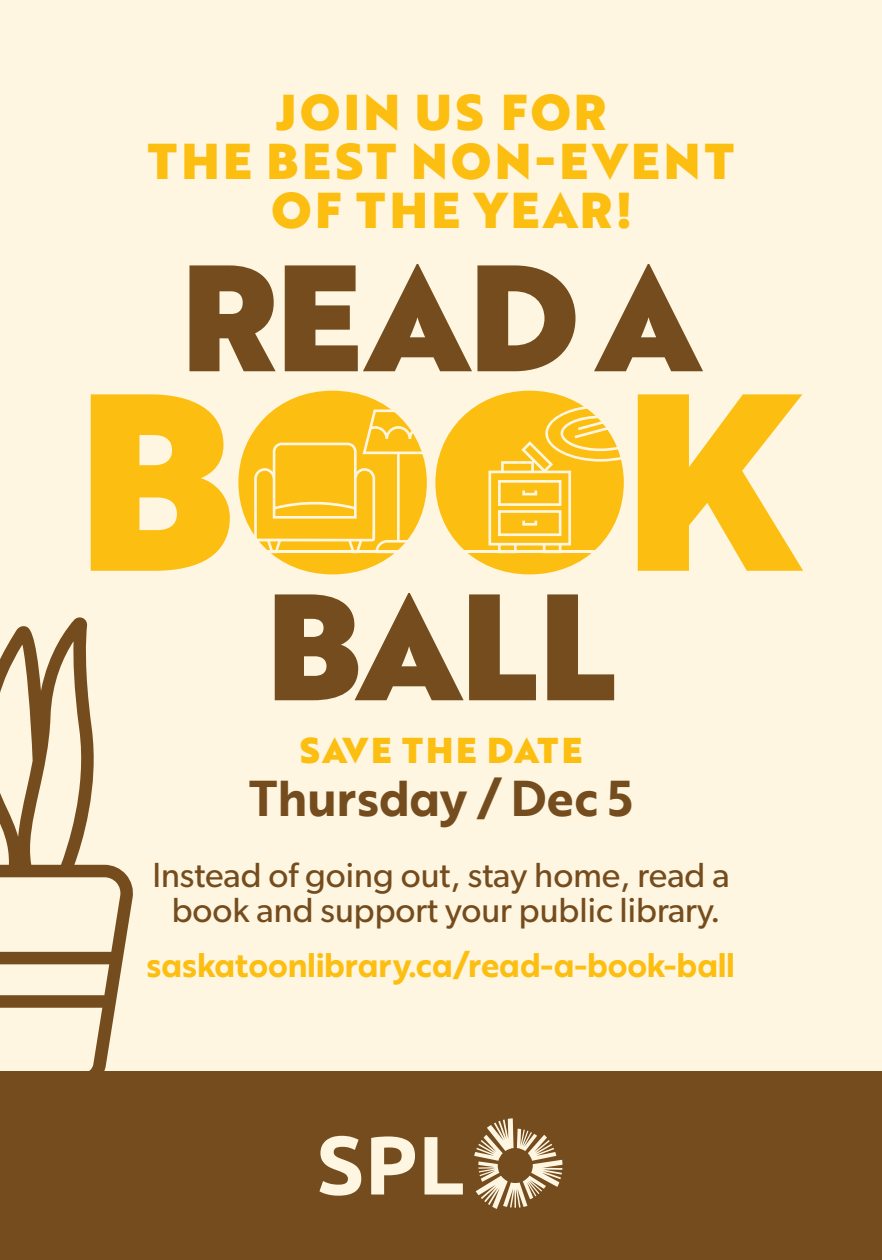
<style>
.page{position:relative;width:882px;height:1260px;background:#fff}
.page>*{position:absolute;margin:0;border:0;box-sizing:border-box;transform-origin:0 0}
.t1{font:245px "Brother 1816 Black";color:#fdbe12}
.t2{font:147px "Brother 1816 Black";letter-spacing:-.015em;color:#754c1e}
.t3{font:49px/49px "Brother 1816 Black";letter-spacing:.07em;color:#fdbe12;text-align:center}
.t4{font:49px "Brother 1816 Bold";color:#754c1e}
.t5{font:35px/35px "Gibson";color:#754c1e;text-align:center}
.t6{font:35px "Brother 1816 Black";letter-spacing:.065em;color:#fdbe12}
.t7{font:33.25px "Brother 1816 Bold";letter-spacing:-.01em;color:#fdbe12}
</style>
<div class="page">
<div style="left:0;top:0;width:882px;height:1071px;background:#fef6e1"></div>
<svg style="left:0;top:617px;width:133px;height:454px"></svg>
<div style="left:0;top:1071px;width:882px;height:189px;background:#754c1e"></div>
<div style="left:447px;top:399px;width:168px;height:168px;background:#fdbe12;border-radius:50%"></div>
<div style="left:249px;top:399px;width:168px;height:168px;background:#fdbe12;border-radius:50%"></div>
<svg style="left:254px;top:409px;width:164px;height:142px"></svg>
<hr style="left:254px;top:551px;width:167px;height:2px;background:#fef6e1">
<svg style="left:319px;top:1136px;width:42px;height:60px"></svg>
<svg style="left:371px;top:1136px;width:44px;height:59px"></svg>
<svg style="left:425px;top:1137px;width:38px;height:58px"></svg>
<svg style="left:474px;top:1118px;width:88px;height:91px"></svg>
<hr style="left:453px;top:551px;width:153px;height:2px;background:#fef6e1">
<svg style="left:488px;top:406px;width:127px;height:145px"></svg>
<h3 class="t3" style="left:148px;top:86px;width:588px">JOIN US FOR<br>THE BEST NON-EVENT<br>OF THE YEAR!</h3>
<h2 class="t2" style="left:180px;top:205px;width:523px">READ A</h2>
<h1 class="t1" style="left:76px;top:293px;width:725px">BOOK</h1>
<h2 class="t2" style="left:266px;top:534px;width:352px">BALL</h2>
<p class="t6" style="left:300px;top:724px;width:284px">SAVE THE DATE</p>
<h3 class="t4" style="left:249px;top:761px;width:385px">Thursday / Dec 5</h3>
<p class="t5" style="left:152px;top:857px;width:579px">Instead of going out, stay home, read a book and support your public library.</p>
<p class="t7" style="left:147px;top:939px;width:590px">saskatoonlibrary.ca/read-a-book-ball</p>
</div>
